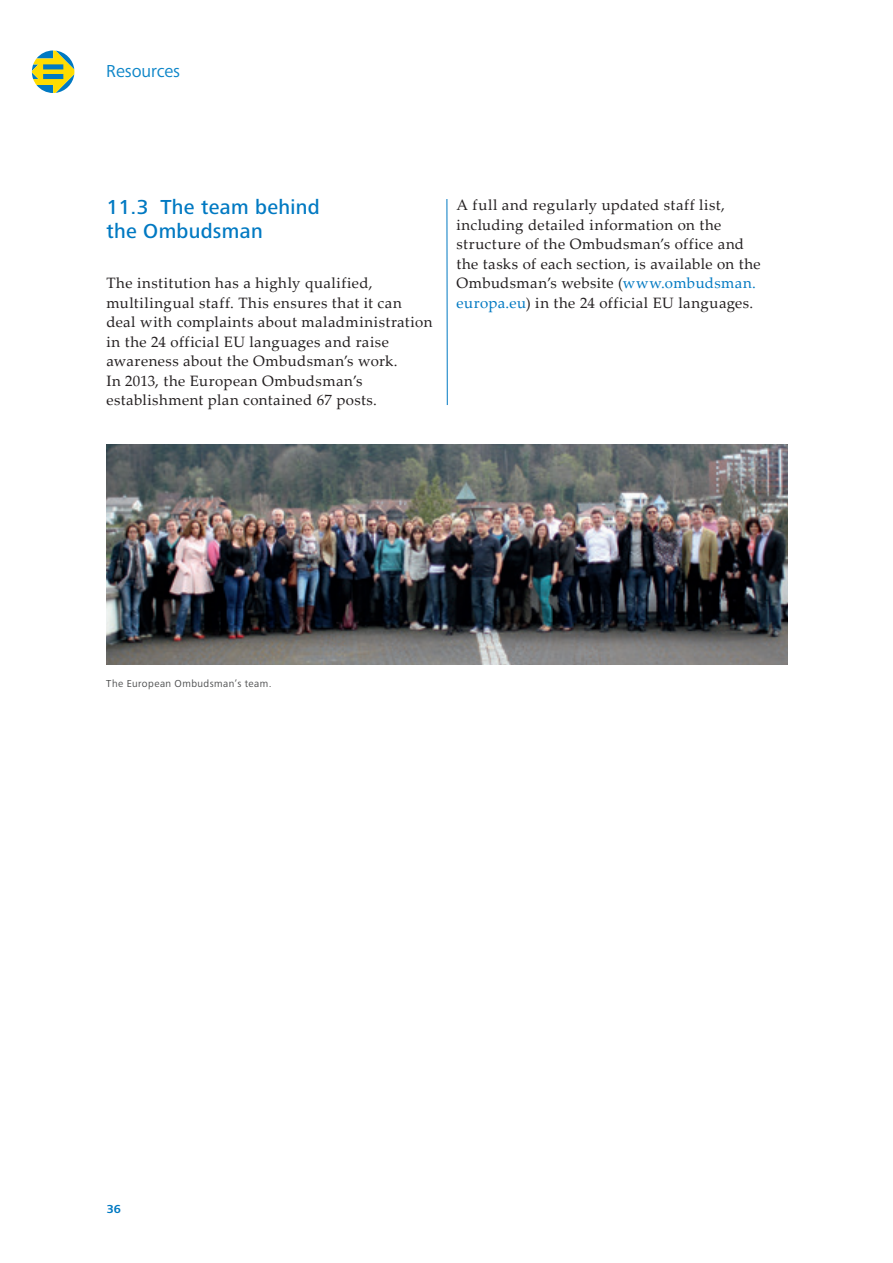
<style>
.page{position:relative;width:893px;height:1263px;background:#fff}
.page>*{position:absolute;margin:0;border:0;box-sizing:border-box;transform-origin:0 0}
.heading_2_-_new{font:500 21px/24px "Frutiger Next LTW1 G";letter-spacing:.015em;color:#0079c2}
.t1{font:18px "Frutiger Next LTW1 G";letter-spacing:-.005em;color:#0c85c8}
.Body_Text{font:15px/19.5px "Palatino Linotype";letter-spacing:.025em;color:#231f20}
.t2{font:700 12px "Frutiger Next LTW1 G";color:#0079c2}
.t3{font:10.5px "Frutiger Next LTW1 G";letter-spacing:.04em;color:#4b4c4d}
.s1{color:#0079c2}
</style>
<div class="page">
<svg style="left:32px;top:50px;width:42px;height:43px"></svg>
<img style="left:107px;top:444px;width:681px;height:221px">
<hr style="left:447px;top:199px;width:1px;height:206px;background:#0079c2">
<p class="t1" style="left:106px;top:60px;width:75px">Resources</p>
<p class="heading_2_-_new" style="left:106px;top:196px;width:215px">11.3 The team behind the Ombudsman</p>
<p class="Body_Text" style="left:106px;top:273px;width:328px">The institution has a highly qualified, multilingual staff. This ensures that it can deal with complaints about maladministration in the 24 official EU languages and raise awareness about the Ombudsman’s work.<br>In 2013, the European Ombudsman’s establishment plan contained 67 posts.</p>
<p class="Body_Text" style="left:456px;top:195px;width:306px">A full and regularly updated staff list, including detailed information on the structure of the Ombudsman’s office and the tasks of each section, is available on the Ombudsman’s website (<span class="s1">www.ombudsman. europa.eu</span>) in the 24 official EU languages.</p>
<p class="t3" style="left:106px;top:678px;width:167px">The European Ombudsman’s team.</p>
<p class="t2" style="left:107px;top:1202px;width:16px">36</p>
</div>
